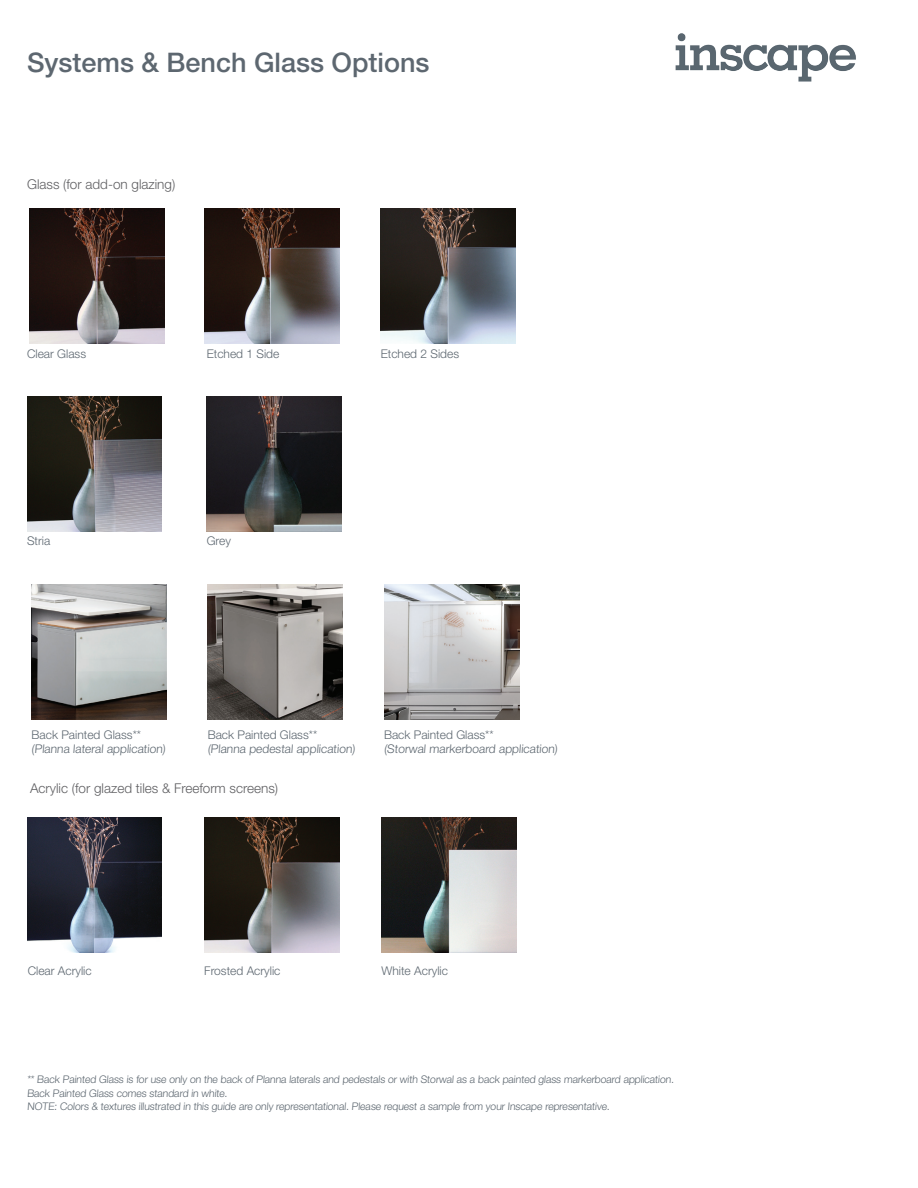
<style>
.page{position:relative;width:918px;height:1188px;background:#fff}
.page>*{position:absolute;margin:0;border:0;box-sizing:border-box;transform-origin:0 0}
.t1{font:500 27px "Helvetica Neue LT Std";color:#5d6770}
.t2{font:300 13.5px "Helvetica Neue LT Std";color:#5f5f62}
.t3{font:300 12px "Helvetica Neue LT Std";color:#5d6770}
.t4{font:300 10.5px/13.5px "Helvetica Neue LT Std";color:#5d6770}
</style>
<div class="page">
<img style="left:29px;top:208px;width:135px;height:135px">
<img style="left:205px;top:208px;width:135px;height:135px">
<img style="left:381px;top:208px;width:135px;height:135px">
<img style="left:27px;top:397px;width:135px;height:135px">
<img style="left:27px;top:818px;width:135px;height:135px">
<img style="left:204px;top:818px;width:135px;height:135px">
<img style="left:382px;top:818px;width:135px;height:135px">
<img style="left:31px;top:584px;width:135px;height:135px">
<img style="left:208px;top:584px;width:135px;height:135px">
<img style="left:384px;top:584px;width:135px;height:135px">
<img style="left:207px;top:397px;width:134px;height:135px">
<img style="left:675px;top:33px;width:181px;height:49px">
<p class="t1" style="left:27px;top:46px;width:404px">Systems &amp; Bench Glass Options</p>
<p class="t2" style="left:27px;top:175px;width:150px">Glass (for add-on glazing)</p>
<p class="t3" style="left:27px;top:346px;width:61px">Clear Glass</p>
<p class="t3" style="left:207px;top:346px;width:74px">Etched 1 Side</p>
<p class="t3" style="left:381px;top:346px;width:80px">Etched 2 Sides</p>
<p class="t3" style="left:27px;top:534px;width:25px">Stria</p>
<p class="t3" style="left:207px;top:534px;width:26px">Grey</p>
<p class="t3" style="left:32px;top:727px;width:111px">Back Painted Glass**</p>
<p class="t3" style="left:32px;top:742px;width:135px">(Planna lateral application)</p>
<p class="t3" style="left:208px;top:727px;width:111px">Back Painted Glass**</p>
<p class="t3" style="left:208px;top:742px;width:149px">(Planna pedestal application)</p>
<p class="t2" style="left:30px;top:780px;width:250px">Acrylic (for glazed tiles &amp; Freeform screens)</p>
<p class="t3" style="left:384px;top:727px;width:111px">Back Painted Glass**</p>
<p class="t3" style="left:384px;top:742px;width:175px">(Storwal markerboard application)</p>
<p class="t3" style="left:28px;top:963px;width:66px">Clear Acrylic</p>
<p class="t3" style="left:204px;top:963px;width:78px">Frosted Acrylic</p>
<p class="t3" style="left:382px;top:963px;width:68px">White Acrylic</p>
<p class="t4" style="left:27px;top:1072px;width:650px">** Back Painted Glass is for use only on the back of Planna laterals and pedestals or with Storwal as a back painted glass markerboard application.<br>Back Painted Glass comes standard in white.<br>NOTE: Colors &amp; textures illustrated in this guide are only representational. Please request a sample from your Inscape representative.</p>
</div>
